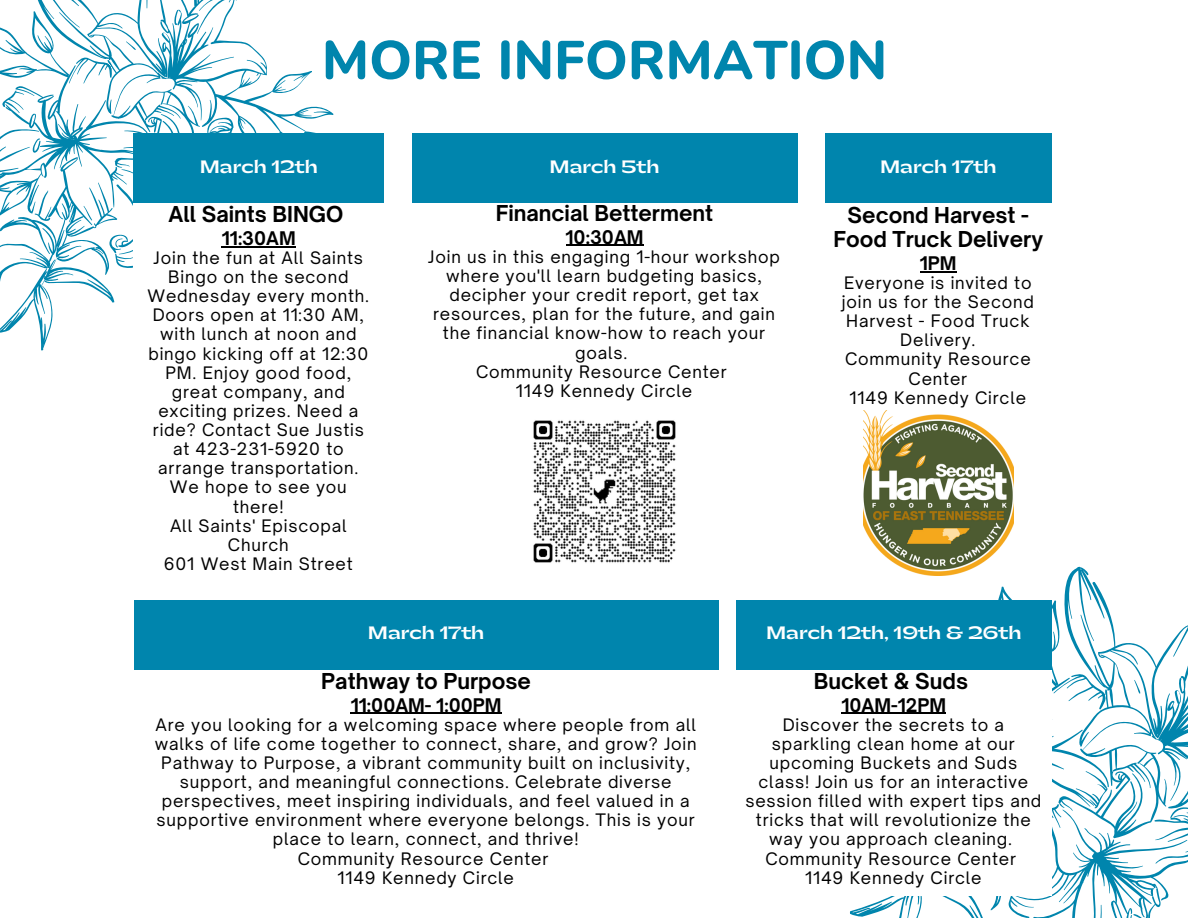
<style>
.page{position:relative;width:1188px;height:918px;background:#fff}
.page>*{position:absolute;margin:0;border:0;box-sizing:border-box;transform-origin:0 0}
.t1{font:800 54px "Nunito";color:#0085ad}
.t2{font:700 21px/24.8px "Open Sauce One";color:#000;text-align:center}
.t3{font:700 18px "Open Sauce One";color:#000}
.t4{font:700 16.95px "Gatwick";color:#fff}
.t5{font:16.5px/19.2px "Open Sauce One";letter-spacing:.05em;color:#000;text-align:center}
</style>
<div class="page">
<svg style="left:0;top:0;width:375px;height:351px"></svg>
<div style="left:134px;top:134px;width:250px;height:449px;background:#fff"></div>
<div style="left:134px;top:134px;width:250px;height:69px;background:#0085ad"></div>
<hr style="left:222px;top:246px;width:57px;height:1px;background:#000">
<svg style="left:279px;top:246px;width:17px;height:1px"></svg>
<svg style="left:850px;top:566px;width:338px;height:352px"></svg>
<div style="left:825px;top:134px;width:226px;height:449px;background:#fff"></div>
<div style="left:825px;top:134px;width:226px;height:69px;background:#0085ad"></div>
<img style="left:864px;top:411px;width:149px;height:164px">
<hr style="left:920px;top:271px;width:37px;height:1px;background:#000">
<div style="left:412px;top:134px;width:386px;height:69px;background:#0085ad"></div>
<hr style="left:566px;top:245px;width:78px;height:1px;background:#000">
<img style="left:533px;top:420px;width:143px;height:143px">
<div style="left:134px;top:600px;width:585px;height:70px;background:#0085ad"></div>
<hr style="left:351px;top:713px;width:134px;height:1px;background:#000">
<svg style="left:485px;top:713px;width:17px;height:1px"></svg>
<div style="left:736px;top:600px;width:315px;height:296px;background:#fff"></div>
<div style="left:736px;top:600px;width:315px;height:70px;background:#0085ad"></div>
<hr style="left:841px;top:713px;width:105px;height:1px;background:#000">
<p class="t1" style="left:322px;top:24px;width:567px">MORE INFORMATION</p>
<p class="t4" style="left:200px;top:158px;width:120px">March 12th</p>
<h1 class="t2" style="left:169px;top:202px;width:176px">All Saints BINGO</h1>
<h2 class="t3" style="left:222px;top:227px;width:76px">11:30AM</h2>
<p class="t5" style="left:148px;top:248px;width:223px">Join the fun at All Saints<br>Bingo on the second<br>Wednesday every month.<br>Doors open at 11:30 AM, with lunch at noon and bingo kicking off at 12:30<br>PM. Enjoy good food, great company, and exciting prizes. Need a ride? Contact Sue Justis at 423-231-5920 to arrange transportation.<br>We hope to see you there!</p>
<p class="t5" style="left:170px;top:516px;width:178px">All Saints' Episcopal<br>Church</p>
<p class="t5" style="left:164px;top:554px;width:190px">601 West Main Street</p>
<p class="t4" style="left:549px;top:158px;width:112px">March 5th</p>
<p class="t2" style="left:496px;top:201px;width:219px">Financial Betterment</p>
<p class="t3" style="left:566px;top:226px;width:79px">10:30AM</p>
<h2 class="t5" style="left:428px;top:247px;width:353px">Join us in this engaging 1-hour workshop where you'll learn budgeting basics, decipher your credit report, get tax resources, plan for the future, and gain the financial know-how to reach your goals.</h2>
<p class="t5" style="left:476px;top:362px;width:252px">Community Resource Center</p>
<p class="t5" style="left:516px;top:381px;width:178px">1149 Kennedy Circle</p>
<p class="t4" style="left:880px;top:158px;width:118px">March 17th</p>
<p class="t2" style="left:833px;top:202px;width:211px">Second Harvest -<br>Food Truck Delivery</p>
<h2 class="t3" style="left:920px;top:252px;width:38px">1PM</h2>
<p class="t5" style="left:842px;top:273px;width:194px">Everyone is invited to join us for the Second<br>Harvest - Food Truck<br>Delivery.</p>
<p class="t5" style="left:845px;top:350px;width:187px">Community Resource<br>Center</p>
<p class="t5" style="left:850px;top:388px;width:178px">1149 Kennedy Circle</p>
<p class="t4" style="left:368px;top:625px;width:118px">March 17th</p>
<p class="t2" style="left:321px;top:669px;width:211px">Pathway to Purpose</p>
<p class="t3" style="left:351px;top:694px;width:152px">11:00AM- 1:00PM</p>
<p class="t5" style="left:155px;top:715px;width:543px">Are you looking for a welcoming space where people from all walks of life come together to connect, share, and grow? Join Pathway to Purpose, a vibrant community built on inclusivity, support, and meaningful connections. Celebrate diverse perspectives, meet inspiring individuals, and feel valued in a supportive environment where everyone belongs. This is your place to learn, connect, and thrive!</p>
<p class="t5" style="left:298px;top:849px;width:252px">Community Resource Center</p>
<h2 class="t5" style="left:337px;top:868px;width:178px">1149 Kennedy Circle</h2>
<p class="t4" style="left:766px;top:625px;width:257px">March 12th, 19th &amp; 26th</p>
<p class="t2" style="left:814px;top:669px;width:156px">Bucket &amp; Suds</p>
<p class="t3" style="left:841px;top:694px;width:106px">10AM-12PM</p>
<p class="t5" style="left:745px;top:715px;width:298px">Discover the secrets to a sparkling clean home at our upcoming Buckets and Suds class! Join us for an interactive session filled with expert tips and tricks that will revolutionize the way you approach cleaning.</p>
<p class="t5" style="left:765px;top:849px;width:252px">Community Resource Center</p>
<h2 class="t5" style="left:805px;top:868px;width:178px">1149 Kennedy Circle</h2>
</div>
